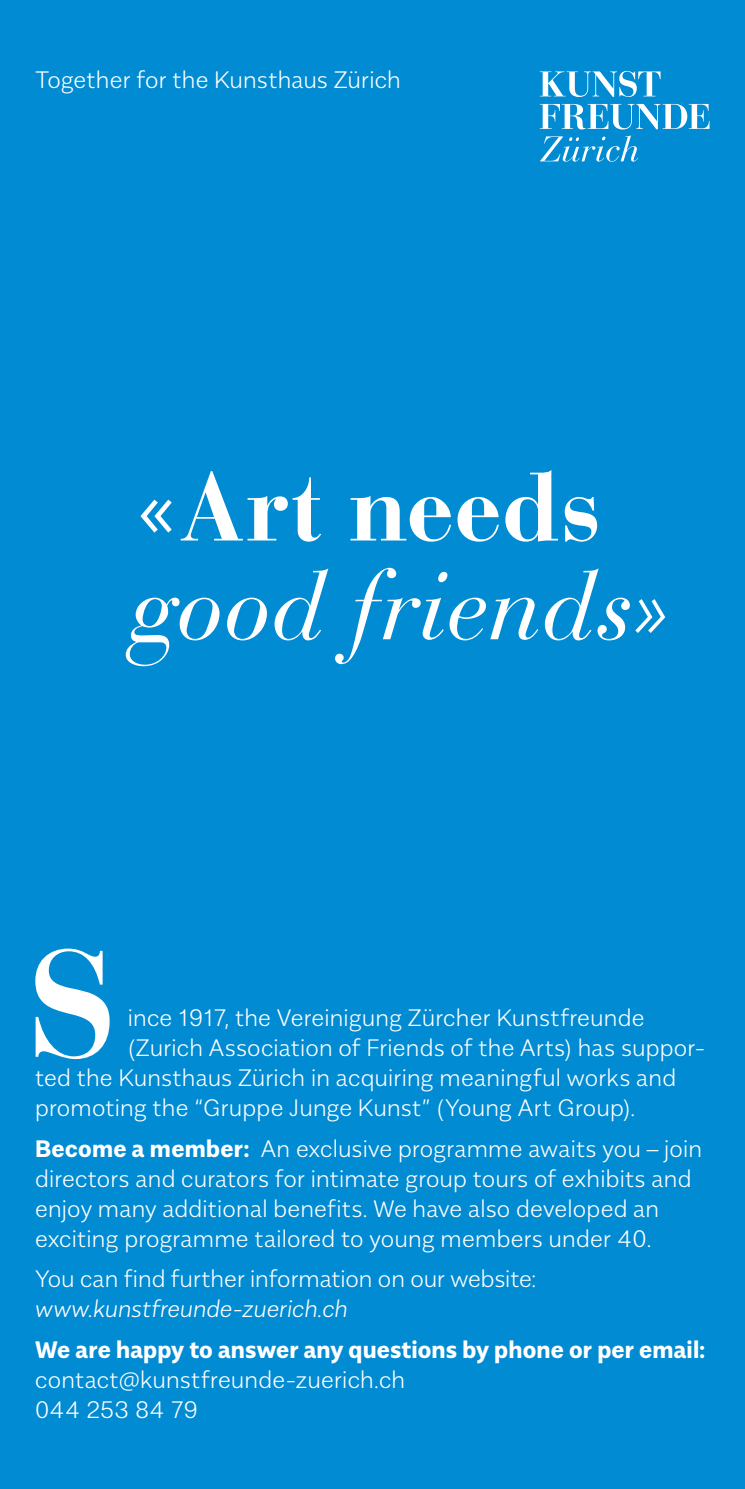
<style>
.page{position:relative;width:745px;height:1489px;background:#fff}
.page>*{position:absolute;margin:0;border:0;box-sizing:border-box;transform-origin:0 0}
.t1{font:700 150px "Bauer Bodoni Std";color:#fff}
.t2{font:italic 96.25px "Bauer Bodoni Std";color:#fff}
.t3{font:700 96.25px "Bauer Bodoni Std";letter-spacing:-.005em;color:#fff}
.t4{font:200 23.75px/30px "Alergia Normal";letter-spacing:.005em;color:#fff}
.t5{font:700 23.75px "Alergia Normal";letter-spacing:.005em;color:#fff}
.t6{font:italic 200 23.75px "Alergia Normal";color:#fff}
.s1{font-weight:700}
</style>
<div class="page">
<div style="left:0;top:0;width:744px;height:1488px;background:#008bd2"></div>
<svg style="left:539px;top:104px;width:170px;height:25px"></svg>
<svg style="left:539px;top:71px;width:121px;height:26px"></svg>
<svg style="left:540px;top:135px;width:97px;height:27px"></svg>
<p class="t4" style="left:35px;top:63px;width:367px">Together for the Kunsthaus Zürich</p>
<h2 class="t3" style="left:132px;top:445px;width:471px">«Art needs</h2>
<h2 class="t2" style="left:128px;top:548px;width:541px">good friends»</h2>
<h1 class="t1" style="left:27px;top:908px;width:93px">S</h1>
<p class="t4" style="left:128px;top:1000px;width:518px">ince 1917, the Vereinigung Zürcher Kunstfreunde</p>
<p class="t4" style="left:128px;top:1030px;width:579px">(Zurich Association of Friends of the Arts) has suppor-</p>
<p class="t4" style="left:35px;top:1060px;width:642px">ted the Kunsthaus Zürich in acquiring meaningful works and</p>
<p class="t4" style="left:35px;top:1090px;width:601px">promoting the “Gruppe Junge Kunst” (Young Art Group).</p>
<p class="t4" style="left:35px;top:1131px;width:668px"><span class="s1">Become a member:</span> An exclusive programme awaits you – join directors and curators for intimate group tours of exhibits and enjoy many additional benefits. We have also developed an exciting programme tailored to young members under 40.</p>
<p class="t4" style="left:35px;top:1261px;width:502px">You can find further information on our website:</p>
<p class="t6" style="left:35px;top:1290px;width:314px">www.kunstfreunde-zuerich.ch</p>
<p class="t5" style="left:35px;top:1330px;width:671px">We are happy to answer any questions by phone or per email:</p>
<p class="t4" style="left:35px;top:1362px;width:371px">contact@kunstfreunde-zuerich.ch<br>044 253 84 79</p>
</div>
